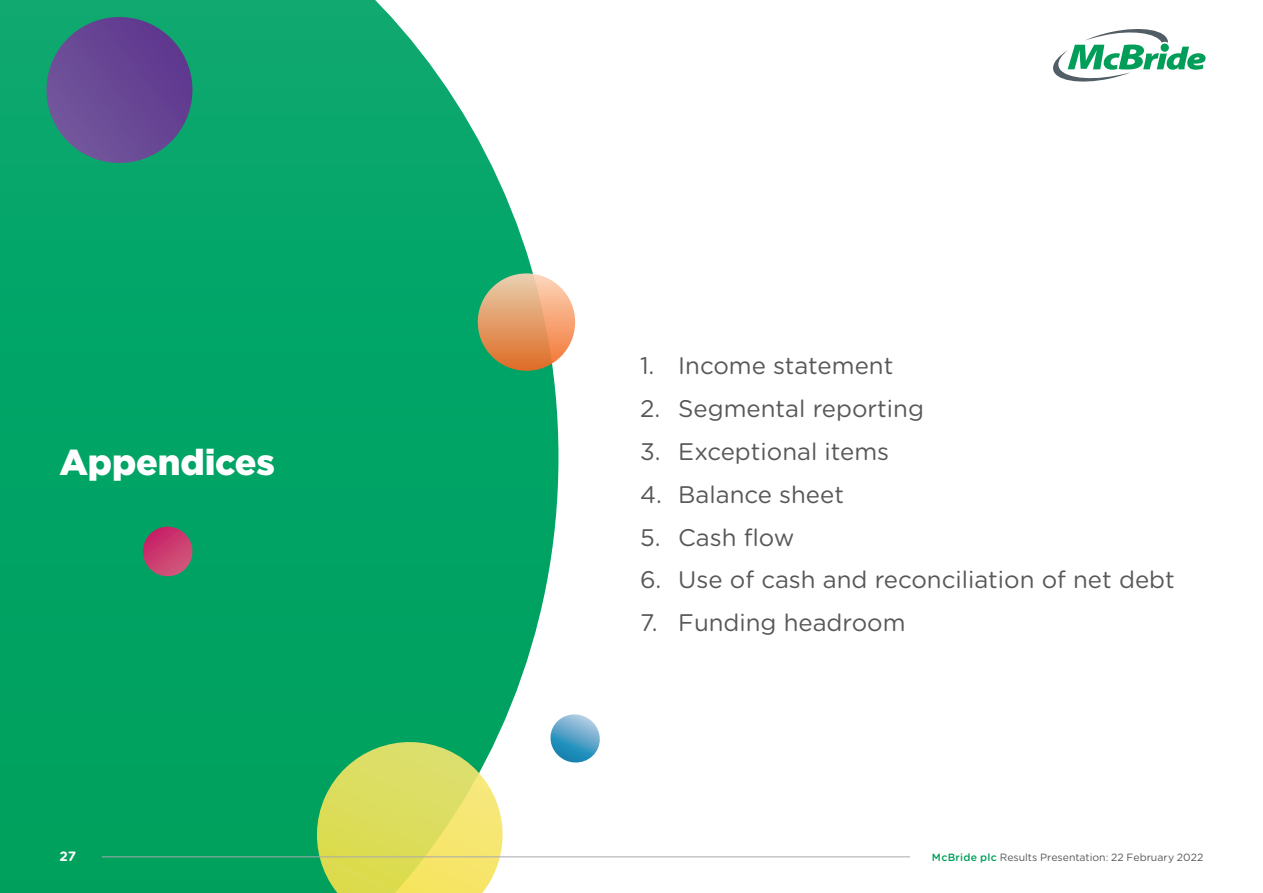
<style>
.page{position:relative;width:1263px;height:893px;background:#fff}
.page>*{position:absolute;margin:0;border:0;box-sizing:border-box;transform-origin:0 0}
.t1{font:900 36px "Gotham";letter-spacing:-.005em;color:#fff}
.t2{font:24px "Gotham Rounded";color:#57585a}
.t3{font:700 13.5px "Gotham Rounded";color:#fff}
.t4{font:10.5px "Gotham Rounded";color:#57585a}
.s1{font-weight:500;color:#009e58}
</style>
<div class="page">
<svg style="left:0;top:0;width:558px;height:893px;background:#17ab72"></svg>
<svg style="left:547px;top:711px;width:53px;height:55px"></svg>
<svg style="left:140px;top:527px;width:56px;height:52px;background:#865e6b"></svg>
<svg style="left:304px;top:729px;width:211px;height:164px;background:#b3d470"></svg>
<svg style="left:37px;top:7px;width:165px;height:166px;background:#446c85"></svg>
<svg style="left:478px;top:273px;width:97px;height:98px;background:#e79f6d"></svg>
<svg style="left:1053px;top:29px;width:152px;height:53px"></svg>
<hr style="left:102px;top:856px;width:808px;height:1px;background:#a8a9ad">
<h1 class="t1" style="left:60px;top:438px;width:217px">Appendices</h1>
<p class="t2" style="left:640px;top:349px;width:255px">1. Income statement</p>
<p class="t2" style="left:640px;top:392px;width:285px">2. Segmental reporting</p>
<p class="t2" style="left:640px;top:435px;width:251px">3. Exceptional items</p>
<p class="t2" style="left:640px;top:478px;width:206px">4. Balance sheet</p>
<p class="t2" style="left:640px;top:521px;width:156px">5. Cash flow</p>
<p class="t2" style="left:640px;top:563px;width:536px">6. Use of cash and reconciliation of net debt</p>
<p class="t2" style="left:640px;top:606px;width:267px">7. Funding headroom</p>
<p class="t3" style="left:60px;top:846px;width:18px">27</p>
<p class="t4" style="left:932px;top:850px;width:273px"><span class="s1">McBride plc</span> Results Presentation: 22 February 2022</p>
</div>
